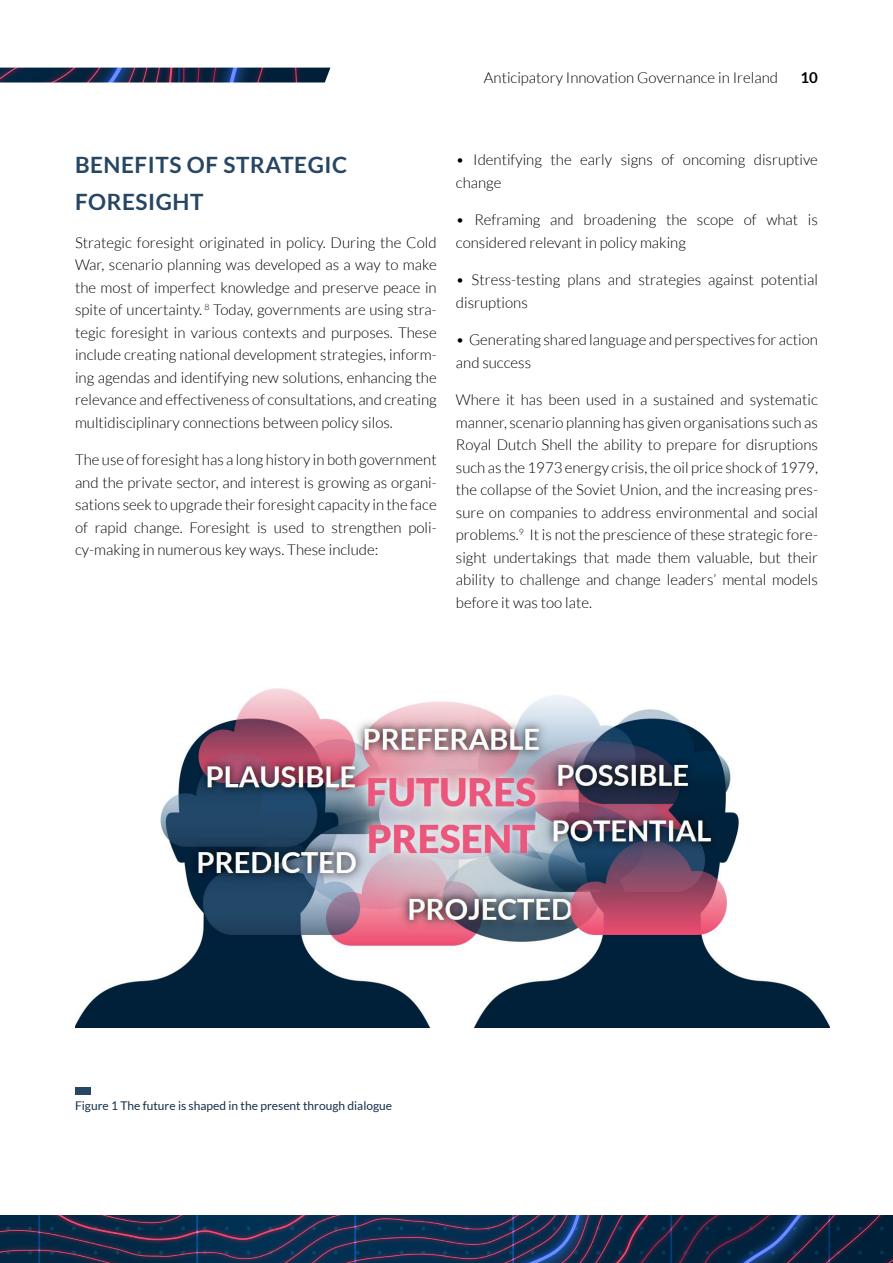
<style>
.page{position:relative;width:893px;height:1263px;background:#fff}
.page>*{position:absolute;margin:0;border:0;box-sizing:border-box;transform-origin:0 0}
.Secondary_Headline{font:700 22.5px "Lato";letter-spacing:.025em;color:#264663}
.Standard_Text{font:300 15px/22.5px "Lato";color:#000}
.t1{font:700 15px "Lato";color:#000}
.Margin___Secondary_I{font:12px "Lato";color:#183049}
</style>
<div class="page">
<img style="left:0;top:1215px;width:893px;height:48px">
<img style="left:76px;top:688px;width:753px;height:339px">
<div style="left:76px;top:1088px;width:15px;height:7px;background:#264663"></div>
<img style="left:0;top:68px;width:330px;height:14px">
<p class="Standard_Text" style="left:484px;top:66px;width:296px">Anticipatory Innovation Governance in Ireland</p>
<p class="t1" style="left:801px;top:68px;width:19px">10</p>
<p class="Secondary_Headline" style="left:75px;top:151px;width:274px">BENEFITS OF STRATEGIC</p>
<p class="Secondary_Headline" style="left:75px;top:189px;width:130px">FORESIGHT</p>
<p class="Standard_Text" style="left:75px;top:231px;width:363px;text-align:justify">Strategic foresight originated in policy. During the Cold War, scenario planning was developed as a way to make the most of imperfect knowledge and preserve peace in spite of uncertainty. <sup>8</sup> Today, governments are using stra&shy;tegic foresight in various contexts and purposes. These include creating national development strategies, inform&shy;ing agendas and identifying new solutions, enhancing the relevance and effectiveness of consultations, and creating multidisciplinary connections between policy silos.</p>
<p class="Standard_Text" style="left:75px;top:448px;width:363px;text-align:justify">The use of foresight has a long history in both government and the private sector, and interest is growing as organi&shy;sations seek to upgrade their foresight capacity in the face of rapid change. Foresight is used to strengthen poli&shy;cy-making in numerous key ways. These include:</p>
<p class="Standard_Text" style="left:456px;top:148px;width:363px">• Identifying the early signs of oncoming disruptive change</p>
<p class="Standard_Text" style="left:456px;top:208px;width:364px">• Reframing and broadening the scope of what is considered relevant in policy making</p>
<p class="Standard_Text" style="left:456px;top:268px;width:363px">• Stress-testing plans and strategies against potential disruptions</p>
<p class="Standard_Text" style="left:456px;top:328px;width:363px">• Generating shared language and perspectives for action and success</p>
<p class="Standard_Text" style="left:456px;top:388px;width:364px;text-align:justify">Where it has been used in a sustained and systematic manner, scenario planning has given organisations such as Royal Dutch Shell the ability to prepare for disruptions such as the 1973 energy crisis, the oil price shock of 1979, the collapse of the Soviet Union, and the increasing pres&shy;sure on companies to address environmental and social problems.<sup>9</sup> It is not the prescience of these strategic fore&shy;sight undertakings that made them valuable, but their ability to challenge and change leaders’ mental models before it was too late.</p>
<p class="Margin___Secondary_I" style="left:75px;top:1099px;width:319px">Figure 1 The future is shaped in the present through dialogue</p>
</div>
